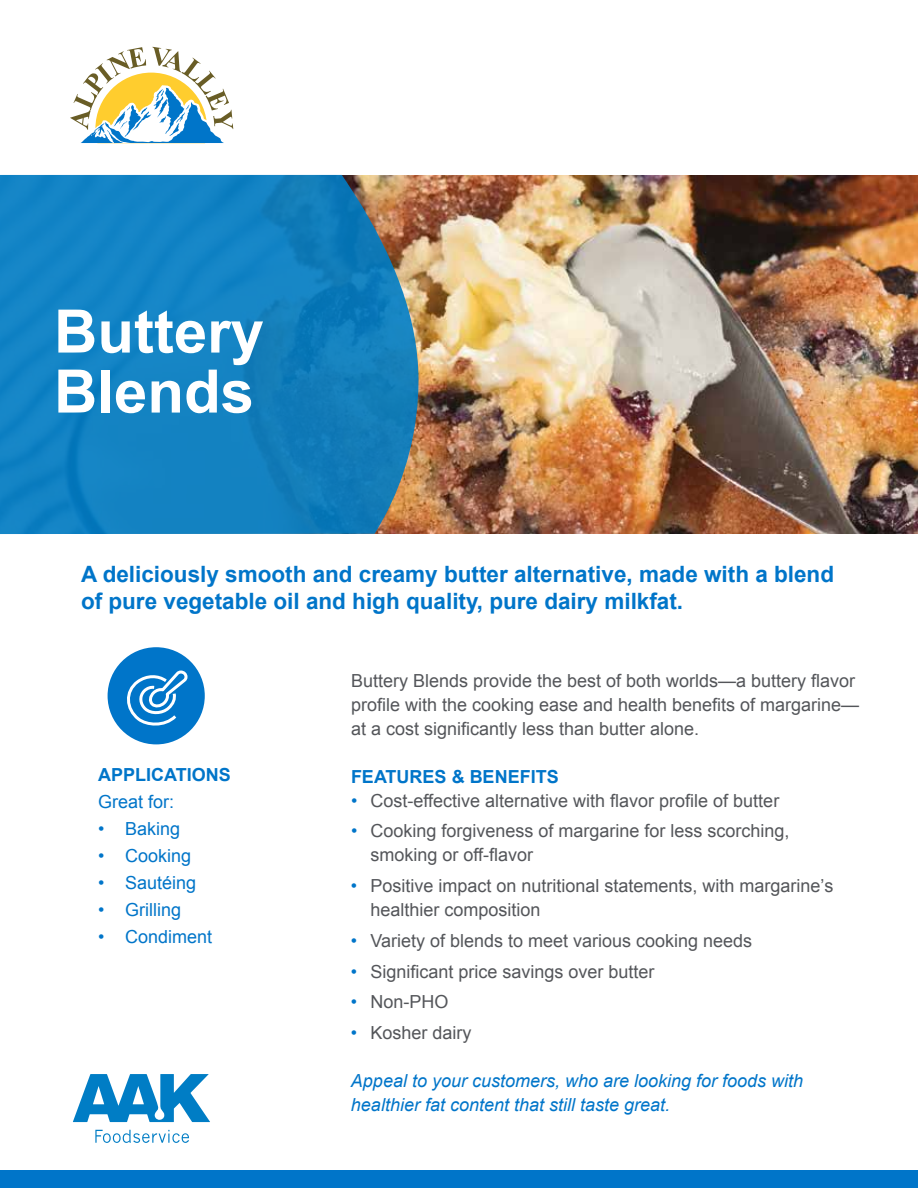
<style>
.page{position:relative;width:918px;height:1188px;background:#fff}
.page>*{position:absolute;margin:0;border:0;box-sizing:border-box;transform-origin:0 0}
.t1{font:700 60px/60px "Arial";color:#fff}
.t2{font:700 22.5px/27px "Arial";color:#0075c9}
.t3{font:18px/24px "Arial";color:#54565a}
.t4{font:italic 18px/24px "Arial";color:#0075c9}
.t5{font:18px "Arial";color:#0075c9}
.t6{font:700 18px "Arial";color:#0075c9}
.s1{color:#0075c9}
</style>
<div class="page">
<div style="left:0;top:1171px;width:918px;height:17px;background:#0075c9"></div>
<div style="left:108px;top:647px;width:97px;height:97px;background:#0075c9;border-radius:50%"></div>
<svg style="left:121px;top:670px;width:70px;height:60px"></svg>
<svg style="left:73px;top:1074px;width:137px;height:48px"></svg>
<svg style="left:95px;top:1130px;width:94px;height:13px"></svg>
<img style="left:419px;top:176px;width:499px;height:358px">
<svg style="left:0;top:175px;width:419px;height:359px;fill:#1382c2"></svg>
<svg style="left:70px;top:47px;width:163px;height:97px"></svg>
<h1 class="t1" style="left:54px;top:304px;width:211px">Buttery<br>Blends</h1>
<p class="t2" style="left:81px;top:561px;width:755px">A deliciously smooth and creamy butter alternative, made with a blend of pure vegetable oil and high quality, pure dairy milkfat.</p>
<p class="t6" style="left:98px;top:763px;width:134px">APPLICATIONS</p>
<p class="t5" style="left:98px;top:790px;width:78px">Great for:</p>
<p class="t5" style="left:98px;top:817px;width:84px">• Baking</p>
<p class="t5" style="left:98px;top:844px;width:95px">• Cooking</p>
<p class="t5" style="left:98px;top:871px;width:100px">• Sautéing</p>
<p class="t5" style="left:98px;top:898px;width:84px">• Grilling</p>
<p class="t5" style="left:98px;top:925px;width:116px">• Condiment</p>
<p class="t3" style="left:351px;top:668px;width:510px">Buttery Blends provide the best of both worlds—a buttery flavor profile with the cooking ease and health benefits of margarine— at a cost significantly less than butter alone.</p>
<p class="t6" style="left:351px;top:764px;width:209px">FEATURES &amp; BENEFITS</p>
<p class="t3" style="left:351px;top:788px;width:430px"><span class="s1">•</span> Cost-effective alternative with flavor profile of butter</p>
<p class="t3" style="left:370px;top:819px;width:421px;text-indent:-19px"><span class="s1">•</span> Cooking forgiveness of margarine for less scorching, smoking or off-flavor</p>
<p class="t3" style="left:370px;top:874px;width:464px;text-indent:-19px"><span class="s1">•</span> Positive impact on nutritional statements, with margarine’s healthier composition</p>
<p class="t3" style="left:351px;top:929px;width:403px"><span class="s1">•</span> Variety of blends to meet various cooking needs</p>
<p class="t3" style="left:351px;top:959px;width:305px"><span class="s1">•</span> Significant price savings over butter</p>
<p class="t3" style="left:351px;top:990px;width:99px"><span class="s1">•</span> Non-PHO</p>
<p class="t3" style="left:351px;top:1021px;width:122px"><span class="s1">•</span> Kosher dairy</p>
<p class="t4" style="left:351px;top:1069px;width:454px">Appeal to your customers, who are looking for foods with healthier fat content that still taste great.</p>
</div>
